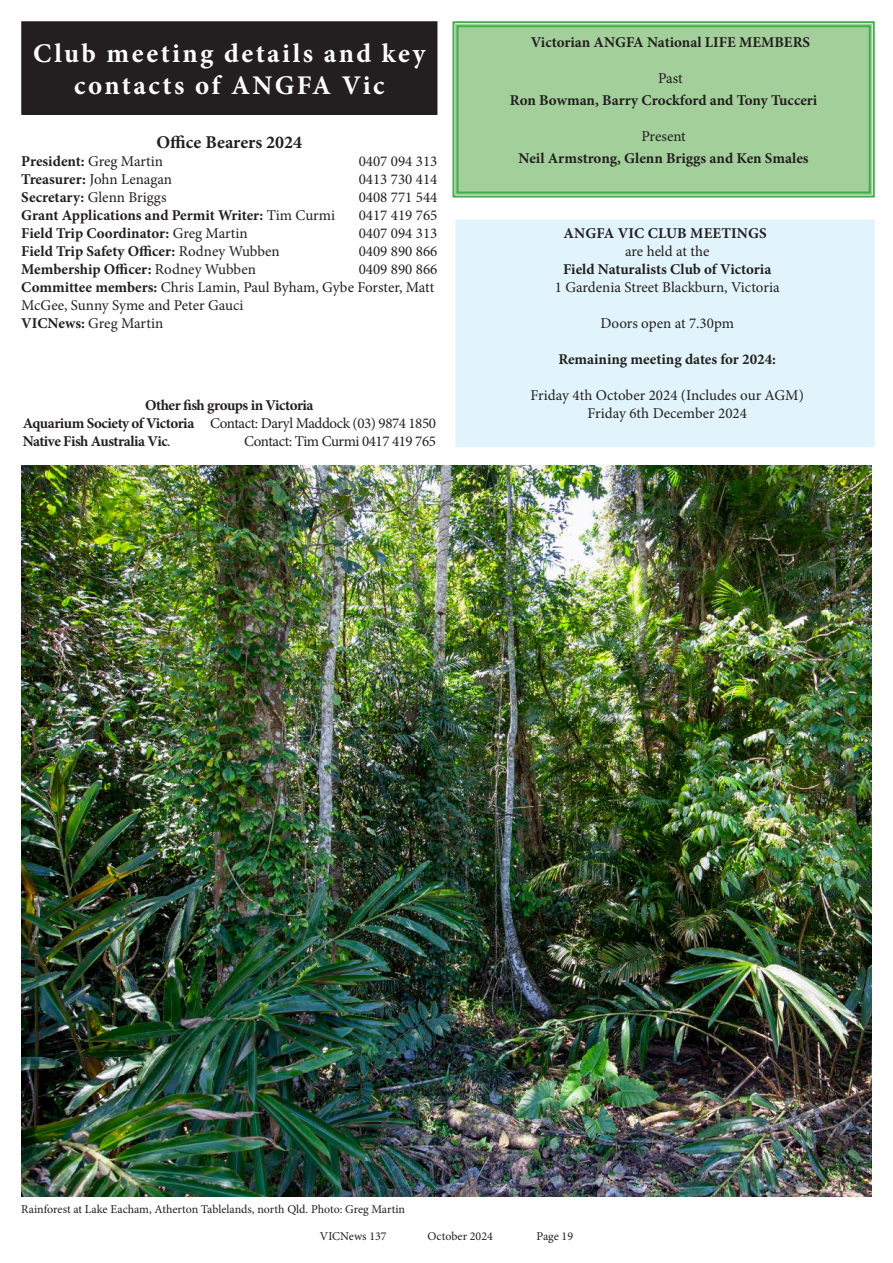
<style>
.page{position:relative;width:893px;height:1263px;background:#fff}
.page>*{position:absolute;margin:0;border:0;box-sizing:border-box;transform-origin:0 0}
.t1{font:700 27px/32.4px "Minion Pro";letter-spacing:.09em;color:#fff;text-align:center}
.t2{font:700 18px "Minion Pro";color:#231f20}
.t3{font:700 15px "Minion Pro";letter-spacing:-.005em;color:#231f20}
.t4{font:15px/18px "Minion Pro";color:#231f20}
.t5{font:15px "Minion Pro";letter-spacing:-.03em;color:#231f20}
.t6{font:700 15px "Minion Pro";letter-spacing:-.03em;color:#231f20}
.t7{font:700 15px "Minion Pro";letter-spacing:-.035em;color:#231f20}
.t8{font:12px "Minion Pro";letter-spacing:-.005em;color:#231f20}
.s1{font-weight:400}
.s2{font-weight:700}
</style>
<div class="page">
<div style="left:22px;top:22px;width:415px;height:92px;background:#231f20"></div>
<div style="left:21px;top:21px;width:416px;height:94px;border:2px solid #231f20"></div>
<div style="left:457px;top:221px;width:416px;height:225px;background:#e1f4fc"></div>
<div style="left:455px;top:220px;width:420px;height:227px;border:3px solid #e1f4fc"></div>
<div style="left:452px;top:21px;width:423px;height:177px;background:#a3cf9a"></div>
<div style="left:456px;top:25px;width:415px;height:169px;border:2px solid #40ae49"></div>
<img style="left:21px;top:466px;width:851px;height:730px">
<p class="t1" style="left:33px;top:36px;width:394px">Club meeting details and key contacts of ANGFA Vic</p>
<p class="t2" style="left:156px;top:130px;width:147px">Office Bearers 2024</p>
<p class="t3" style="left:21px;top:151px;width:143px">President: <span class="s1">Greg Martin</span></p>
<p class="t4" style="left:359px;top:152px;width:80px">0407 094 313</p>
<p class="t4" style="left:21px;top:170px;width:152px"><span class="s2">Treasurer:</span> John Lenagan</p>
<p class="t4" style="left:359px;top:170px;width:80px">0413 730 414</p>
<p class="t4" style="left:21px;top:188px;width:147px"><span class="s2">Secretary:</span> Glenn Briggs</p>
<p class="t4" style="left:359px;top:188px;width:80px">0408 771 544</p>
<p class="t3" style="left:21px;top:205px;width:315px">Grant Applications and Permit Writer: <span class="s1">Tim Curmi</span></p>
<p class="t4" style="left:359px;top:206px;width:80px">0417 419 765</p>
<p class="t3" style="left:21px;top:223px;width:228px">Field Trip Coordinator: <span class="s1">Greg Martin</span></p>
<p class="t4" style="left:359px;top:224px;width:80px">0407 094 313</p>
<p class="t3" style="left:21px;top:241px;width:260px">Field Trip Safety Officer: <span class="s1">Rodney Wubben</span></p>
<p class="t4" style="left:359px;top:242px;width:80px">0409 890 866</p>
<p class="t3" style="left:21px;top:259px;width:236px">Membership Officer: <span class="s1">Rodney Wubben</span></p>
<p class="t4" style="left:359px;top:260px;width:80px">0409 890 866</p>
<p class="t4" style="left:21px;top:278px;width:414px"><span class="s2">Committee members:</span> Chris Lamin, Paul Byham, Gybe Forster, Matt<br>McGee, Sunny Syme and Peter Gauci</p>
<p class="t4" style="left:21px;top:314px;width:143px"><span class="s2">VICNews:</span> Greg Martin</p>
<p class="t6" style="left:145px;top:395px;width:170px">Other fish groups in Victoria</p>
<p class="t5" style="left:23px;top:413px;width:415px"><span class="s2">Aquarium Society of Victoria</span> Contact: Daryl Maddock (03) 9874 1850</p>
<p class="t7" style="left:23px;top:431px;width:149px">Native Fish Australia Vic<span class="s1">.</span></p>
<p class="t5" style="left:244px;top:431px;width:193px">Contact: Tim Curmi 0417 419 765</p>
<p class="t3" style="left:531px;top:31px;width:281px">Victorian ANGFA National LIFE MEMBERS</p>
<p class="t4" style="left:658px;top:69px;width:26px">Past</p>
<p class="t3" style="left:510px;top:90px;width:309px">Ron Bowman, Barry Crockford and Tony Tucceri</p>
<p class="t4" style="left:641px;top:127px;width:46px">Present</p>
<p class="t3" style="left:518px;top:148px;width:292px">Neil Armstrong, Glenn Briggs and Ken Smales</p>
<p class="t3" style="left:563px;top:222px;width:205px">ANGFA VIC CLUB MEETINGS</p>
<p class="t4" style="left:625px;top:242px;width:86px">are held at the</p>
<p class="t3" style="left:563px;top:258px;width:210px">Field Naturalists Club of Victoria</p>
<p class="t4" style="left:555px;top:278px;width:226px">1 Gardenia Street Blackburn, Victoria</p>
<p class="t4" style="left:600px;top:314px;width:135px">Doors open at 7.30pm</p>
<p class="t3" style="left:558px;top:348px;width:219px">Remaining meeting dates for 2024:</p>
<p class="t4" style="left:531px;top:386px;width:275px">Friday 4th October 2024 (Includes our AGM)</p>
<p class="t4" style="left:587px;top:404px;width:161px">Friday 6th December 2024</p>
<p class="t8" style="left:21px;top:1201px;width:385px">Rainforest at Lake Eacham, Atherton Tablelands, north Qld. Photo: Greg Martin</p>
<p class="t8" style="left:320px;top:1228px;width:68px">VICNews 137</p>
<p class="t8" style="left:428px;top:1228px;width:67px">October 2024</p>
<p class="t8" style="left:536px;top:1228px;width:38px">Page 19</p>
</div>
